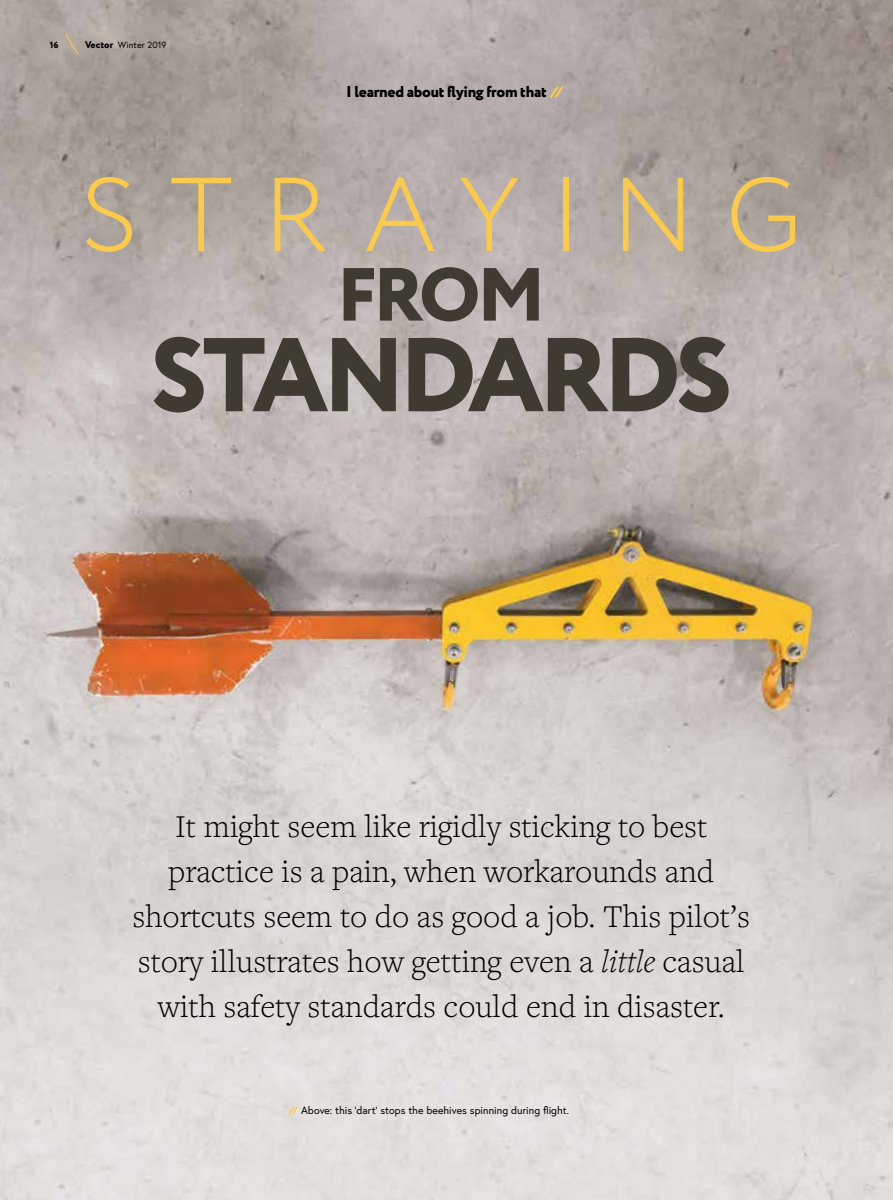
<style>
.page{position:relative;width:893px;height:1200px;background:#fff}
.page>*{position:absolute;margin:0;border:0;box-sizing:border-box;transform-origin:0 0}
.t1{font:800 104.4px "Circe";letter-spacing:-.055em;color:#3f3b32}
.t2{font:300 104.4px "Circe";letter-spacing:.295em;color:#f9ca4d}
.t3{font:800 75px "Circe";color:#3f3b32}
.t4{font:300 33px/45px "Freight Text Pro";color:#000;text-align:center}
.t5{font:800 15.75px "Circe";letter-spacing:-.015em;color:#000}
.t6{font:10.5px "Europa";letter-spacing:.005em;color:#000}
.t7{font:9px "Europa";letter-spacing:.01em;color:#000}
.t8{font:800 9px "Circe";color:#000}
.s1{font-family:"Circe";font-weight:800;font-size:9.75px}
.s2{font-style:italic}
</style>
<div class="page">
<img style="left:0;top:0;width:893px;height:1199px">
<svg style="left:550px;top:86px;width:14px;height:11px"></svg>
<svg style="left:288px;top:1106px;width:10px;height:7px"></svg>
<svg style="left:64px;top:33px;width:16px;height:23px"></svg>
<p class="t8" style="left:50px;top:38px;width:10px">16</p>
<p class="t7" style="left:85px;top:39px;width:83px"><span class="s1">Vector</span> Winter 2019</p>
<p class="t5" style="left:346px;top:81px;width:202px">I learned about flying from that</p>
<h1 class="t2" style="left:81px;top:147px;width:723px">STRAYING</h1>
<h2 class="t3" style="left:337px;top:244px;width:210px">FROM</h2>
<h1 class="t1" style="left:150px;top:304px;width:585px">STANDARDS</h1>
<p class="t4" style="left:133px;top:802px;width:619px">It might seem like rigidly sticking to best practice is a pain, when workarounds and shortcuts seem to do as good a job. This pilot’s story illustrates how getting even a <span class="s2">little</span> casual with safety standards could end in disaster.</p>
<p class="t6" style="left:301px;top:1103px;width:270px">Above: this ‘dart’ stops the beehives spinning during flight.</p>
</div>
